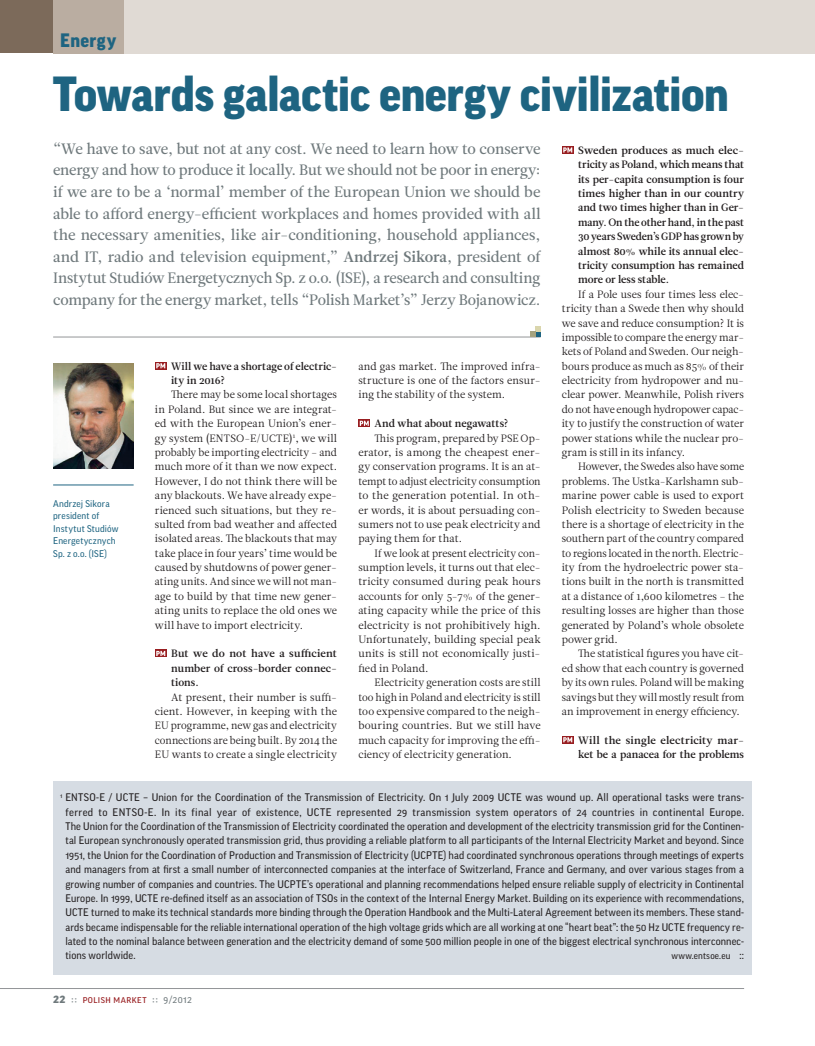
<style>
.page{position:relative;width:815px;height:1046px;background:#fff}
.page>*{position:absolute;margin:0;border:0;box-sizing:border-box;transform-origin:0 0}
.t1{font:900 47.5px "Good Pro";letter-spacing:-.01em;color:#1e6481}
.t2{font:900 18.75px "Good Pro";letter-spacing:.02em;color:#1e6481}
.t3{font:15px/21.5px "Leitura News Roman 2";letter-spacing:-.015em;color:#6f797c;text-align:justify}
.t4{font:10.62px/14.4px "Leitura News Roman 1";letter-spacing:.005em;color:#231f20;text-align:justify}
.t5{font:10.62px/14.4px "Good Pro";letter-spacing:.01em;color:#231f20;text-align:justify}
.t6{font:10.62px/14.4px "Leitura News Roman 1";letter-spacing:.005em;color:#231f20;text-align:justify;scale:.96 1}
.t7{font:10.62px/14.4px "Leitura News Roman 3";letter-spacing:.005em;color:#231f20}
.t8{font:10px "Good Pro";letter-spacing:.05em;color:#981e21}
.t9{font:9.38px/12.5px "Good Pro";letter-spacing:.015em;color:#1e6481}
.t10{font:9.38px "Good Pro";letter-spacing:.02em;color:#231f20}
.s1{font-family:"Leitura News Roman 3"}
.s2{font-size:10.62px}
.s3{font-weight:900;font-size:12.5px;color:#6f797c}
.s4{font-family:"Leitura News Roman 1";font-size:10.62px;color:#6f797c}
.s5{color:#6f797c}
</style>
<div class="page">
<hr style="left:0;top:988px;width:744px;height:1px;background:#939598">
<div style="left:0;top:0;width:53px;height:53px;background:#7c6a5a"></div>
<div style="left:53px;top:0;width:762px;height:53px;background:#e0dad4"></div>
<div style="left:53px;top:0;width:70px;height:53px;background:#baada1"></div>
<svg style="left:155px;top:362px;width:12px;height:7px"></svg>
<svg style="left:156px;top:363px;width:9px;height:5px"></svg>
<svg style="left:155px;top:649px;width:12px;height:8px"></svg>
<svg style="left:156px;top:650px;width:9px;height:6px"></svg>
<hr style="left:53px;top:336px;width:488px;height:1px;background:#939598">
<svg style="left:530px;top:326px;width:11px;height:10px"></svg>
<svg style="left:358px;top:419px;width:12px;height:8px"></svg>
<svg style="left:360px;top:420px;width:9px;height:6px"></svg>
<svg style="left:562px;top:146px;width:12px;height:8px"></svg>
<svg style="left:563px;top:147px;width:9px;height:5px"></svg>
<svg style="left:562px;top:736px;width:12px;height:7px"></svg>
<svg style="left:563px;top:737px;width:9px;height:5px"></svg>
<hr style="left:53px;top:484px;width:81px;height:1px;background:#1e6481">
<img style="left:53px;top:363px;width:81px;height:105px">
<div style="left:53px;top:780px;width:698px;height:194px;background:#d6dce3"></div>
<h2 class="t2" style="left:60px;top:30px;width:58px">Energy</h2>
<h1 class="t1" style="left:53px;top:67px;width:677px">Towards galactic energy civilization</h1>
<p class="t3" style="left:53px;top:138px;width:489px">“We have to save, but not at any cost. We need to learn how to conserve energy and how to produce it locally. But we should not be poor in energy: if we are to be a ‘normal’ member of the European Union we should be able to afford energy-efficient workplaces and homes provided with all the necessary amenities, like air-conditioning, household appliances, and IT, radio and television equipment,” <span class="s1">Andrzej Sikora</span>, president of Instytut Studiów Energetycznych Sp. z o.o. (ISE), a research and consulting company for the energy market, tells “Polish Market’s” Jerzy Bojanowicz.</p>
<p class="t9" style="left:53px;top:497px;width:67px">Andrzej Sikora president of<br>Instytut Studiów<br>Energetycznych<br>Sp. z o.o. (ISE)</p>
<p class="t7" style="left:171px;top:359px;width:167px">Will we have a shortage of electric&shy;ity in 2016?</p>
<p class="t4" style="left:155px;top:387px;width:184px;text-indent:16px">There may be some local shortages in Poland. But since we are integrat&shy;ed with the European Union’s ener&shy;gy system (ENTSO-E/UCTE)<sup>1</sup>, we will probably be importing electricity – and much more of it than we now expect.<br>However, I do not think there will be any blackouts. We have already expe&shy;rienced such situations, but they re&shy;sulted from bad weather and affected isolated areas. The blackouts that may take place in four years’ time would be caused by shutdowns of power gener&shy;ating units. And since we will not man&shy;age to build by that time new gener&shy;ating units to replace the old ones we will have to import electricity.</p>
<p class="t7" style="left:171px;top:646px;width:167px;text-align:justify">But we do not have a sufficient number of cross-border connec&shy;tions.</p>
<p class="t4" style="left:155px;top:689px;width:184px;text-indent:16px">At present, their number is suffi&shy;cient. However, in keeping with the EU programme, new gas and electricity connections are being built. By 2014 the EU wants to create a single electricity</p>
<p class="t4" style="left:358px;top:359px;width:184px">and gas market. The improved infra&shy;structure is one of the factors ensur&shy;ing the stability of the system.</p>
<p class="t7" style="left:375px;top:416px;width:136px">And what about negawatts?</p>
<p class="t4" style="left:358px;top:431px;width:184px;text-indent:16px">This program, prepared by PSE Op&shy;erator, is among the cheapest ener&shy;gy conservation programs. It is an at&shy;tempt to adjust electricity consumption to the generation potential. In oth&shy;er words, it is about persuading con&shy;sumers not to use peak electricity and paying them for that.</p>
<p class="t6" style="left:358px;top:546px;width:191px;text-indent:16px">If we look at present electricity con&shy;sumption levels, it turns out that elec&shy;tricity consumed during peak hours accounts for only 5-7% of the gener&shy;ating capacity while the price of this electricity is not prohibitively high.<br>Unfortunately, building special peak units is still not economically justi&shy;fied in Poland.</p>
<p class="t4" style="left:358px;top:675px;width:184px;text-indent:16px">Electricity generation costs are still too high in Poland and electricity is still too expensive compared to the neigh&shy;bouring countries. But we still have much capacity for improving the effi&shy;ciency of electricity generation.</p>
<p class="t7" style="left:578px;top:143px;width:167px;text-align:justify">Sweden produces as much elec&shy;tricity as Poland, which means that its per-capita consumption is four times higher than in our country and two times higher than in Ger&shy;many. On the other hand, in the past 30 years Sweden’s GDP has grown by almost 80% while its annual elec&shy;tricity consumption has remained more or less stable.</p>
<p class="t4" style="left:562px;top:287px;width:184px;text-indent:16px">If a Pole uses four times less elec&shy;tricity than a Swede then why should we save and reduce consumption? It is impossible to compare the energy mar&shy;kets of Poland and Sweden. Our neigh&shy;bours produce as much as 85% of their electricity from hydropower and nu&shy;clear power. Meanwhile, Polish rivers do not have enough hydropower capac&shy;ity to justify the construction of water power stations while the nuclear pro&shy;gram is still in its infancy.</p>
<p class="t6" style="left:562px;top:459px;width:191px;text-indent:16px">However, the Swedes also have some problems. The Ustka-Karlshamn sub&shy;marine power cable is used to export Polish electricity to Sweden because there is a shortage of electricity in the southern part of the country compared to regions located in the north. Electric&shy;ity from the hydroelectric power sta&shy;tions built in the north is transmitted at a distance of 1,600 kilometres – the resulting losses are higher than those generated by Poland’s whole obsolete power grid.</p>
<p class="t4" style="left:562px;top:646px;width:184px;text-indent:16px">The statistical figures you have cit&shy;ed show that each country is governed by its own rules. Poland will be making savings but they will mostly result from an improvement in energy efficiency.</p>
<p class="t7" style="left:578px;top:732px;width:167px">Will the single electricity mar&shy;ket be a panacea for the problems</p>
<p class="t5" style="left:65px;top:790px;width:680px;text-indent:-5px"><sup>1</sup> ENTSO-E / UCTE – Union for the Coordination of the Transmission of Electricity. On 1 July 2009 UCTE was wound up. All operational tasks were trans&shy;ferred to ENTSO-E. In its final year of existence, UCTE represented 29 transmission system operators of 24 countries in continental Europe.<br>The Union for the Coordination of the Transmission of Electricity coordinated the operation and development of the electricity transmission grid for the Continen&shy;tal European synchronously operated transmission grid, thus providing a reliable platform to all participants of the Internal Electricity Market and beyond. Since 1951, the Union for the Coordination of Production and Transmission of Electricity (UCPTE) had coordinated synchronous operations through meetings of experts and managers from at first a small number of interconnected companies at the interface of Switzerland, France and Germany, and over various stages from a growing number of companies and countries. The UCPTE’s operational and planning recommendations helped ensure reliable supply of electricity in Continental Europe. In 1999, UCTE re-defined itself as an association of TSOs in the context of the Internal Energy Market. Building on its experience with recommendations, UCTE turned to make its technical standards more binding through the Operation Handbook and the Multi-Lateral Agreement between its members. These stand&shy;ards became indispensable for the reliable international operation of the high voltage grids which are all working at one “heart beat”: the 50 Hz UCTE frequency re&shy;lated to the nominal balance between generation and the electricity demand of some 500 million people in one of the biggest electrical synchronous interconnec&shy;tions worldwide.</p>
<p class="t10" style="left:671px;top:950px;width:74px">www.entsoe.eu <span class="s2">::</span></p>
<p class="t8" style="left:53px;top:993px;width:140px"><span class="s3">22</span> <span class="s4">::</span> polish market <span class="s4">::</span> <span class="s5">9/2012</span></p>
</div>
